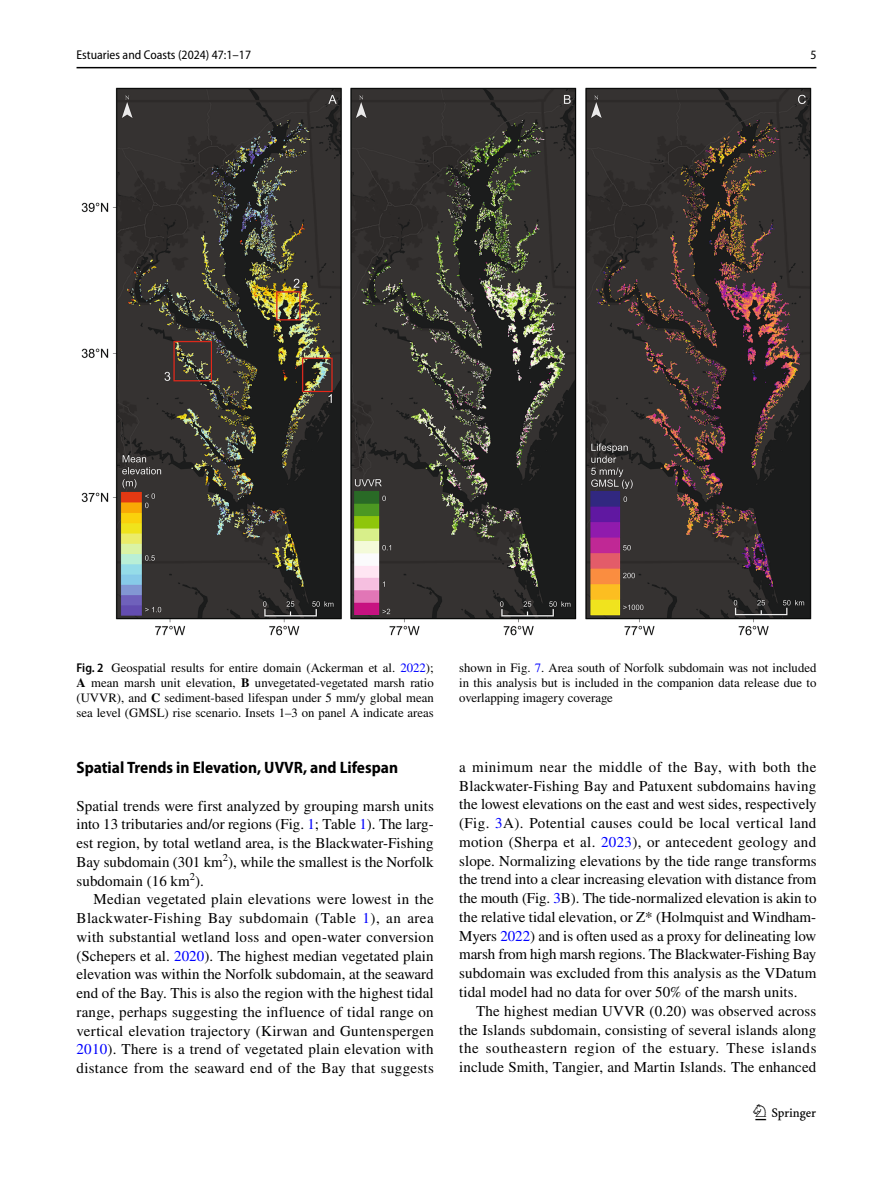
<style>
.page{position:relative;width:893px;height:1187px;background:#fff}
.page>*{position:absolute;margin:0;border:0;box-sizing:border-box;transform-origin:0 0}
.t1{font:22.5px "Springnew Regular 3";color:#000}
.t2{font:700 semi-condensed 16.5px "Myriad Pro";color:#000}
.t3{font:15px/18.8px "STIX";letter-spacing:.005em;color:#000;text-align:justify}
.t4{font:12.75px/15px "STIX";color:#000;text-align:justify}
.t5{font:semi-condensed 12.75px "Myriad Pro";color:#000}
.s1{font-family:"Myriad Pro";font-weight:600;font-stretch:semi-condensed}
.s2{color:#00f}
.s3{font-weight:700}
</style>
<div class="page">
<hr style="left:77px;top:67px;width:739px;height:1px;background:#000">
<img style="left:81px;top:87px;width:731px;height:549px">
<p class="t5" style="left:77px;top:48px;width:176px">Estuaries and Coasts (2024) 47:1–17</p>
<p class="t5" style="left:810px;top:48px;width:8px">5</p>
<p class="t4" style="left:77px;top:660px;width:359px"><span class="s1">Fig. 2</span> Geospatial results for entire domain (Ackerman et al. <span class="s2">2022</span>); <span class="s3">A</span> mean marsh unit elevation, <span class="s3">B</span> unvegetated-vegetated marsh ratio (UVVR), and <span class="s3">C</span> sediment-based lifespan under 5 mm/y global mean sea level (GMSL) rise scenario. Insets 1–3 on panel A indicate areas</p>
<p class="t4" style="left:459px;top:660px;width:359px">shown in Fig. <span class="s2">7</span>. Area south of Norfolk subdomain was not included in this analysis but is included in the companion data release due to overlapping imagery coverage</p>
<p class="t2" style="left:77px;top:758px;width:323px">Spatial Trends in Elevation, UVVR, and Lifespan</p>
<p class="t3" style="left:77px;top:797px;width:359px">Spatial trends were first analyzed by grouping marsh units into 13 tributaries and/or regions (Fig. <span class="s2">1</span>; Table <span class="s2">1</span>). The larg&shy;est region, by total wetland area, is the Blackwater-Fishing Bay subdomain (301 km<sup>2</sup>), while the smallest is the Norfolk subdomain (16 km<sup>2</sup>).</p>
<p class="t3" style="left:77px;top:890px;width:359px;text-indent:17px">Median vegetated plain elevations were lowest in the Blackwater-Fishing Bay subdomain (Table <span class="s2">1</span>), an area with substantial wetland loss and open-water conversion (Schepers et al. <span class="s2">2020</span>). The highest median vegetated plain elevation was within the Norfolk subdomain, at the seaward end of the Bay. This is also the region with the highest tidal range, perhaps suggesting the influence of tidal range on vertical elevation trajectory (Kirwan and Guntenspergen <span class="s2">2010</span>). There is a trend of vegetated plain elevation with distance from the seaward end of the Bay that suggests</p>
<p class="t3" style="left:459px;top:758px;width:359px">a minimum near the middle of the Bay, with both the Blackwater-Fishing Bay and Patuxent subdomains having the lowest elevations on the east and west sides, respectively (Fig. <span class="s2">3</span>A). Potential causes could be local vertical land motion (Sherpa et al. <span class="s2">2023</span>), or antecedent geology and slope. Normalizing elevations by the tide range transforms the trend into a clear increasing elevation with distance from the mouth (Fig. <span class="s2">3</span>B). The tide-normalized elevation is akin to the relative tidal elevation, or Z* (Holmquist and Windham-Myers <span class="s2">2022</span>) and is often used as a proxy for delineating low marsh from high marsh regions. The Blackwater-Fishing Bay subdomain was excluded from this analysis as the VDatum tidal model had no data for over 50% of the marsh units.</p>
<p class="t3" style="left:459px;top:1002px;width:359px;text-indent:17px">The highest median UVVR (0.20) was observed across the Islands subdomain, consisting of several islands along the southeastern region of the estuary. These islands include Smith, Tangier, and Martin Islands. The enhanced</p>
<h1 class="t1" style="left:755px;top:1104px;width:62px">1 3</h1>
</div>
